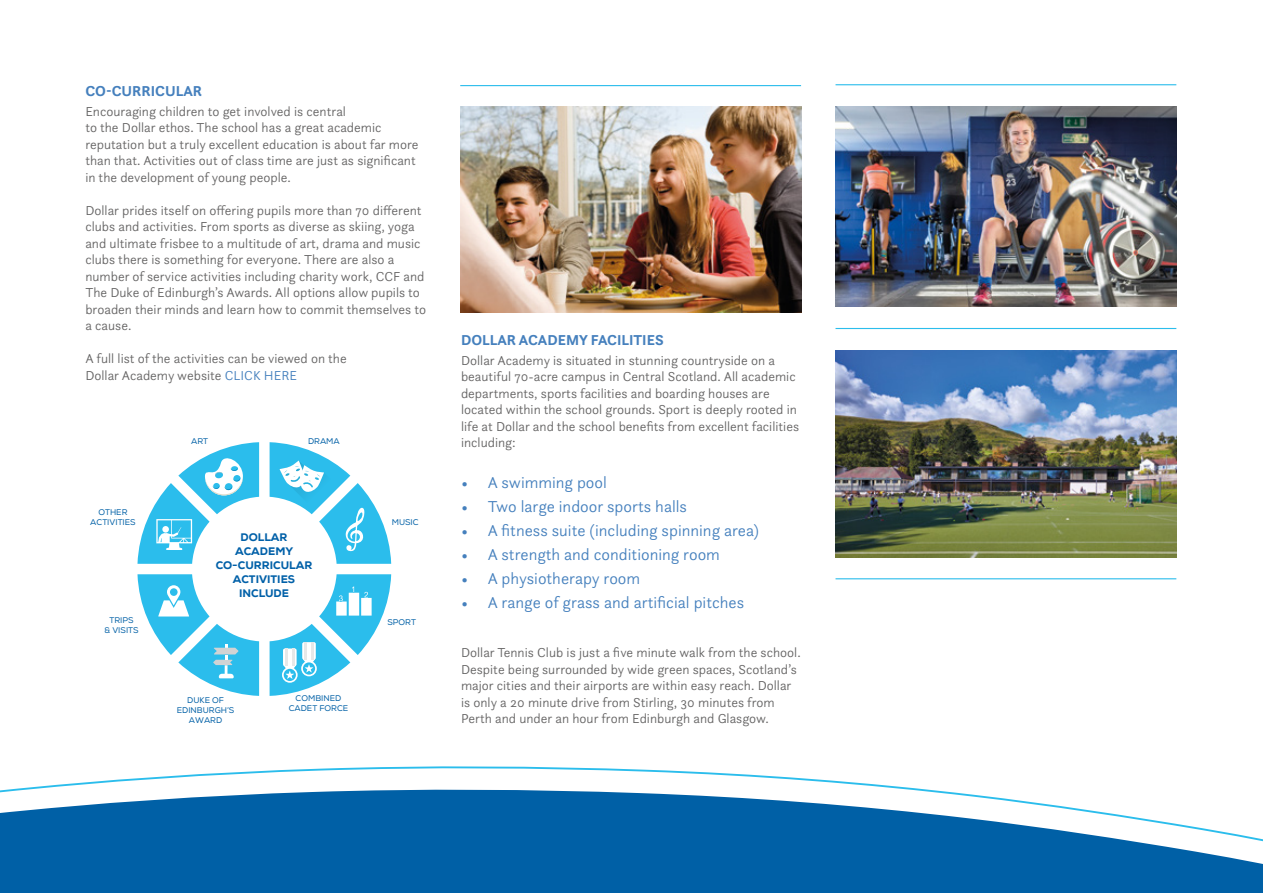
<style>
.page{position:relative;width:1263px;height:893px;background:#fff}
.page>*{position:absolute;margin:0;border:0;box-sizing:border-box;transform-origin:0 0}
.t1{font:300 16.5px "Questa Sans";color:#4580bd}
.t2{font:700 15px "Questa Sans";color:#4580bd}
.t3{font:300 13.5px/16.5px "Questa Sans";color:#646363}
.t4{font:800 10.95px/14px "Nexa";color:#0060a8;text-align:center}
.t5{font:8.25px/9.9px "Nexa";color:#0060a6;text-align:center}
.s1{color:#4580bd}
</style>
<div class="page">
<img style="left:836px;top:106px;width:340px;height:201px">
<img style="left:460px;top:106px;width:341px;height:206px">
<img style="left:836px;top:350px;width:340px;height:207px">
<svg style="left:137px;top:442px;width:122px;height:122px"></svg>
<svg style="left:270px;top:442px;width:121px;height:122px"></svg>
<svg style="left:270px;top:574px;width:121px;height:122px"></svg>
<div style="left:302px;top:642px;width:14px;height:17px;background:#fff;border-radius:2px"></div>
<hr style="left:304px;top:642px;width:3px;height:17px;background:#e7e8e8">
<hr style="left:311px;top:642px;width:3px;height:17px;background:#e7e8e8">
<svg style="left:137px;top:574px;width:122px;height:122px"></svg>
<hr style="left:835px;top:84px;width:341px;height:1px;background:#2bbdec">
<hr style="left:835px;top:578px;width:341px;height:1px;background:#2bbdec">
<hr style="left:460px;top:85px;width:341px;height:1px;background:#2bbdec">
<hr style="left:835px;top:328px;width:341px;height:1px;background:#2bbdec">
<svg style="left:0;top:766px;width:1263px;height:127px"></svg>
<p class="t2" style="left:85px;top:82px;width:118px">CO-CURRICULAR</p>
<p class="t3" style="left:85px;top:103px;width:335px">Encouraging children to get involved is central<br>to the Dollar ethos. The school has a great academic reputation but a truly excellent education is about far more than that. Activities out of class time are just as significant in the development of young people.</p>
<p class="t3" style="left:85px;top:202px;width:342px">Dollar prides itself on offering pupils more than 70 different clubs and activities. From sports as diverse as skiing, yoga and ultimate frisbee to a multitude of art, drama and music clubs there is something for everyone. There are also a number of service activities including charity work, CCF and The Duke of Edinburgh’s Awards. All options allow pupils to broaden their minds and learn how to commit themselves to a cause.</p>
<p class="t3" style="left:85px;top:350px;width:263px">A full list of the activities can be viewed on the<br>Dollar Academy website <span class="s1">CLICK HERE</span></p>
<p class="t5" style="left:90px;top:507px;width:47px">OTHER<br>ACTIVITIES</p>
<p class="t5" style="left:105px;top:616px;width:36px">TRIPS<br>&amp; VISITS</p>
<p class="t5" style="left:191px;top:437px;width:19px">ART</p>
<p class="t5" style="left:308px;top:437px;width:33px">DRAMA</p>
<p class="t4" style="left:216px;top:531px;width:98px">DOLLAR<br>ACADEMY<br>CO-CURRICULAR<br>ACTIVITIES<br>INCLUDE</p>
<p class="t5" style="left:177px;top:696px;width:59px">DUKE OF<br>EDINBURGH’S<br>AWARD</p>
<p class="t5" style="left:289px;top:693px;width:61px">COMBINED<br>CADET FORCE</p>
<p class="t5" style="left:392px;top:518px;width:28px">MUSIC</p>
<p class="t5" style="left:387px;top:618px;width:30px">SPORT</p>
<p class="t2" style="left:461px;top:330px;width:204px">DOLLAR ACADEMY FACILITIES</p>
<p class="t3" style="left:461px;top:351px;width:340px">Dollar Academy is situated in stunning countryside on a beautiful 70-acre campus in Central Scotland. All academic departments, sports facilities and boarding houses are located within the school grounds. Sport is deeply rooted in life at Dollar and the school benefits from excellent facilities including:</p>
<p class="t1" style="left:461px;top:472px;width:147px">• A swimming pool</p>
<p class="t1" style="left:461px;top:496px;width:227px">• Two large indoor sports halls</p>
<p class="t1" style="left:461px;top:520px;width:299px">• A fitness suite (including spinning area)</p>
<p class="t1" style="left:461px;top:544px;width:260px">• A strength and conditioning room</p>
<p class="t1" style="left:461px;top:568px;width:181px">• A physiotherapy room</p>
<p class="t1" style="left:461px;top:592px;width:285px">• A range of grass and artificial pitches</p>
<p class="t3" style="left:461px;top:644px;width:341px">Dollar Tennis Club is just a five minute walk from the school.<br>Despite being surrounded by wide green spaces, Scotland’s major cities and their airports are within easy reach. Dollar is only a 20 minute drive from Stirling, 30 minutes from Perth and under an hour from Edinburgh and Glasgow.</p>
</div>
